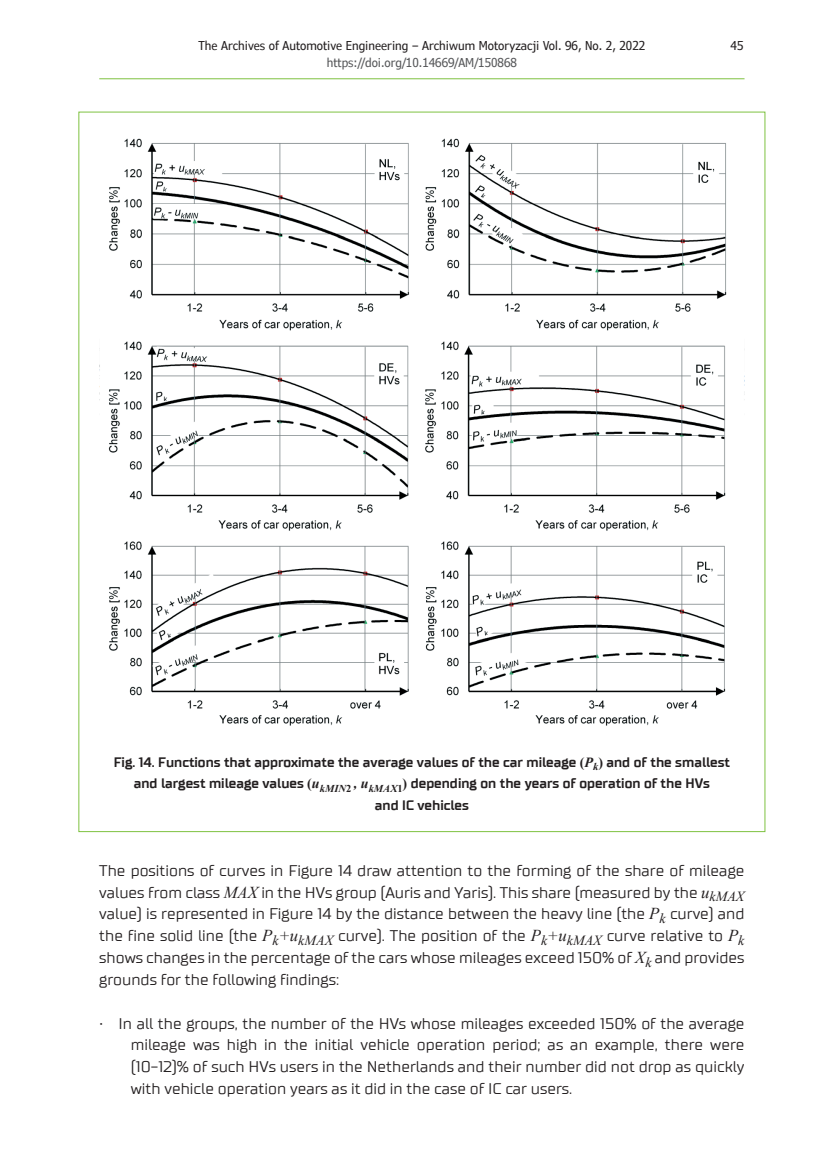
<style>
.page{position:relative;width:819px;height:1161px;background:#fff}
.page>*{position:absolute;margin:0;border:0;box-sizing:border-box;transform-origin:0 0}
.t1{font:15.75px/21.9px "TT Supermolot";color:#231f20;text-align:justify}
.t2{font:700 14px/21.9px "TT Supermolot";color:#231f20;text-align:center}
.t3{font:condensed 12.25px "Verdana Pro";color:#231f20}
.t4{font:condensed 12.25px "Verdana Pro";color:#57585a}
.s1{font-family:"Times New Roman"}
.s2{font-family:"Times New Roman";font-style:italic}
.s3{font-family:"Times New Roman";font-style:italic;font-size:16.62px}
</style>
<div class="page">
<hr style="left:99px;top:78px;width:645px;height:1px;background:#7fc241">
<img style="left:99px;top:138px;width:628px;height:588px">
<p class="t3" style="left:198px;top:37px;width:448px">The Archives of Automotive Engineering – Archiwum Motoryzacji Vol. 96, No. 2, 2022</p>
<p class="t3" style="left:730px;top:37px;width:14px">45</p>
<p class="t4" style="left:327px;top:55px;width:191px">https://doi.org/10.14669/AM/150868</p>
<p class="t2" style="left:114px;top:751px;width:617px">Fig. 14. Functions that approximate the average values of the car mileage <span class="s1">(</span><span class="s2">P</span><sub>k</sub><span class="s1">)</span> and of the smallest and largest mileage values <span class="s1">(</span><span class="s2">u</span><sub>kMIN</sub><sub>2</sub> <span class="s2">, u</span><sub>kMAX</sub><sub>1</sub><span class="s1">)</span> depending on the years of operation of the HVs<br>and IC vehicles</p>
<p class="t1" style="left:99px;top:859px;width:646px">The positions of curves in Figure 14 draw attention to the forming of the share of mileage values from class <span class="s3">MAX</span> in the HVs group (Auris and Yaris). This share (measured by the <span class="s3">u</span><sub>kMAX </sub>value) is represented in Figure 14 by the distance between the heavy line (the <span class="s3">P</span><sub>k</sub> curve) and the fine solid line (the <span class="s3">P</span><sub>k</sub><span class="s3">+u</span><sub>kMAX</sub> curve). The position of the <span class="s3">P</span><sub>k</sub><span class="s3">+u</span><sub>kMAX</sub> curve relative to <span class="s3">P</span><sub>k </sub>shows changes in the percentage of the cars whose mileages exceed 150% of <span class="s3">X</span><sub>k</sub> and provides grounds for the following findings:</p>
<p class="t1" style="left:131px;top:1012px;width:615px;text-indent:-32px">• In all the groups, the number of the HVs whose mileages exceeded 150% of the average mileage was high in the initial vehicle operation period; as an example, there were (10-12)% of such HVs users in the Netherlands and their number did not drop as quickly with vehicle operation years as it did in the case of IC car users.</p>
</div>
